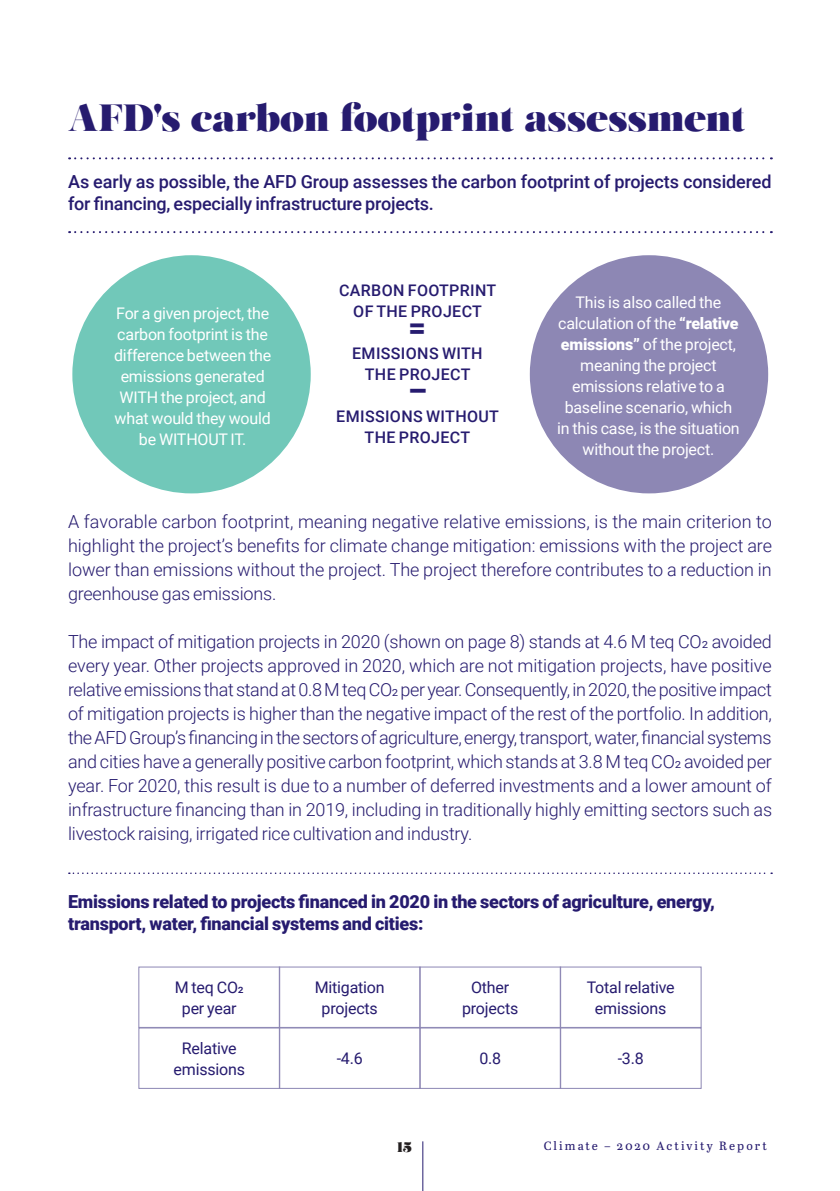
<style>
.page{position:relative;width:840px;height:1191px;background:#fff}
.page>*{position:absolute;margin:0;border:0;box-sizing:border-box;transform-origin:0 0}
.COUV_Titre{font:38px "Salome";letter-spacing:-.01em;color:#261b6f}
.BLOCS-TEXTES{font:900 30px "Roboto";color:#261b6f}
.BLOCS-TEXTES-2{font:300 18px/24px "Roboto";letter-spacing:-.01em;color:#261b6f;text-align:justify}
.BLOCS-TEXTES-3{font:500 18px/22px "Roboto";letter-spacing:-.005em;color:#261b6f}
.BLOCS-TEXTES-4{font:900 18px/22px "Roboto";letter-spacing:-.01em;color:#261b6f}
.BLOCS-TEXTES-5{font:16px/21px "Roboto";letter-spacing:-.015em;color:#fff;text-align:center}
.BLOCS-TEXTES-6{font:16px/21px "Roboto";letter-spacing:-.015em;color:#261b6f;text-align:center}
.BLOCS-TEXTES-7{font:500 16px/21px "Roboto";letter-spacing:.025em;color:#261b6f;text-align:center}
.t1{font:14px "Salome";color:#231f20}
.t2{font:12px "Abril Text";letter-spacing:.17em;color:#261b6f}
.s1{font-weight:900}
</style>
<div class="page">
<hr style="left:422px;top:1141px;width:1px;height:50px;background:#261b6f">
<div style="left:72px;top:255px;width:238px;height:238px;background:#71c8b9;border-radius:50%"></div>
<div style="left:529px;top:255px;width:238px;height:238px;background:#8d87b4;border-radius:50%"></div>
<svg style="left:69px;top:157px;width:702px;height:2px"></svg>
<svg style="left:69px;top:231px;width:702px;height:2px"></svg>
<svg style="left:69px;top:872px;width:702px;height:2px"></svg>
<div style="left:138px;top:966px;width:142px;height:62px;border:1px solid #8d87b4"></div>
<div style="left:138px;top:1027px;width:142px;height:61px;border:1px solid #8d87b4"></div>
<div style="left:279px;top:966px;width:141px;height:62px;border:1px solid #8d87b4"></div>
<div style="left:279px;top:1027px;width:141px;height:61px;border:1px solid #8d87b4"></div>
<div style="left:419px;top:966px;width:142px;height:62px;border:1px solid #8d87b4"></div>
<div style="left:419px;top:1027px;width:142px;height:61px;border:1px solid #8d87b4"></div>
<div style="left:559px;top:966px;width:142px;height:62px;border:1px solid #8d87b4"></div>
<div style="left:559px;top:1027px;width:142px;height:61px;border:1px solid #8d87b4"></div>
<p class="COUV_Titre" style="left:68px;top:92px;width:678px">AFD's carbon footprint assessment</p>
<p class="BLOCS-TEXTES-3" style="left:68px;top:170px;width:704px">As early as possible, the AFD Group assesses the carbon footprint of projects considered for financing, especially infrastructure projects.</p>
<p class="BLOCS-TEXTES-5" style="left:114px;top:302px;width:158px">For a given project, the carbon footprint is the difference between the emissions generated<br>WITH the project, and what would they would be WITHOUT IT.</p>
<p class="BLOCS-TEXTES-7" style="left:339px;top:279px;width:159px">CARBON FOOTPRINT<br>OF THE PROJECT</p>
<p class="BLOCS-TEXTES" style="left:408px;top:306px;width:19px">=</p>
<p class="BLOCS-TEXTES-7" style="left:352px;top:342px;width:132px">EMISSIONS WITH<br>THE PROJECT</p>
<p class="BLOCS-TEXTES" style="left:408px;top:369px;width:20px">–</p>
<p class="BLOCS-TEXTES-7" style="left:336px;top:405px;width:164px">EMISSIONS WITHOUT<br>THE PROJECT</p>
<p class="BLOCS-TEXTES-5" style="left:556px;top:291px;width:184px">This is also called the calculation of the <span class="s1">“relative emissions”</span> of the project, meaning the project emissions relative to a baseline scenario, which in this case, is the situation without the project.</p>
<p class="BLOCS-TEXTES-2" style="left:68px;top:509px;width:705px">A favorable carbon footprint, meaning negative relative emissions, is the main criterion to highlight the project’s benefits for climate change mitigation: emissions with the project are lower than emissions without the project. The project therefore contributes to a reduction in greenhouse gas emissions.</p>
<p class="BLOCS-TEXTES-2" style="left:68px;top:629px;width:705px">The impact of mitigation projects in 2020 (shown on page 8) stands at 4.6 M teq CO2 avoided every year. Other projects approved in 2020, which are not mitigation projects, have positive relative emissions that stand at 0.8 M teq CO2 per year. Consequently, in 2020, the positive impact of mitigation projects is higher than the negative impact of the rest of the portfolio. In addition, the AFD Group’s financing in the sectors of agriculture, energy, transport, water, financial systems and cities have a generally positive carbon footprint, which stands at 3.8 M teq CO2 avoided per year. For 2020, this result is due to a number of deferred investments and a lower amount of infrastructure financing than in 2019, including in traditionally highly emitting sectors such as livestock raising, irrigated rice cultivation and industry.</p>
<p class="BLOCS-TEXTES-4" style="left:68px;top:889px;width:648px">Emissions related to projects financed in 2020 in the sectors of agriculture, energy, transport, water, financial systems and cities:</p>
<p class="BLOCS-TEXTES-6" style="left:175px;top:976px;width:70px">M teq CO2 per year</p>
<p class="BLOCS-TEXTES-6" style="left:173px;top:1037px;width:73px">Relative emissions</p>
<p class="BLOCS-TEXTES-6" style="left:314px;top:976px;width:71px">Mitigation projects</p>
<p class="BLOCS-TEXTES-6" style="left:336px;top:1047px;width:28px">-4.6</p>
<p class="BLOCS-TEXTES-6" style="left:462px;top:976px;width:58px">Other projects</p>
<p class="BLOCS-TEXTES-6" style="left:479px;top:1047px;width:23px">0.8</p>
<p class="BLOCS-TEXTES-6" style="left:586px;top:976px;width:89px">Total relative emissions</p>
<p class="BLOCS-TEXTES-6" style="left:617px;top:1047px;width:28px">-3.8</p>
<p class="t1" style="left:397px;top:1137px;width:16px">15</p>
<p class="t2" style="left:543px;top:1137px;width:224px">Climate – 2020 Activity Report</p>
</div>
